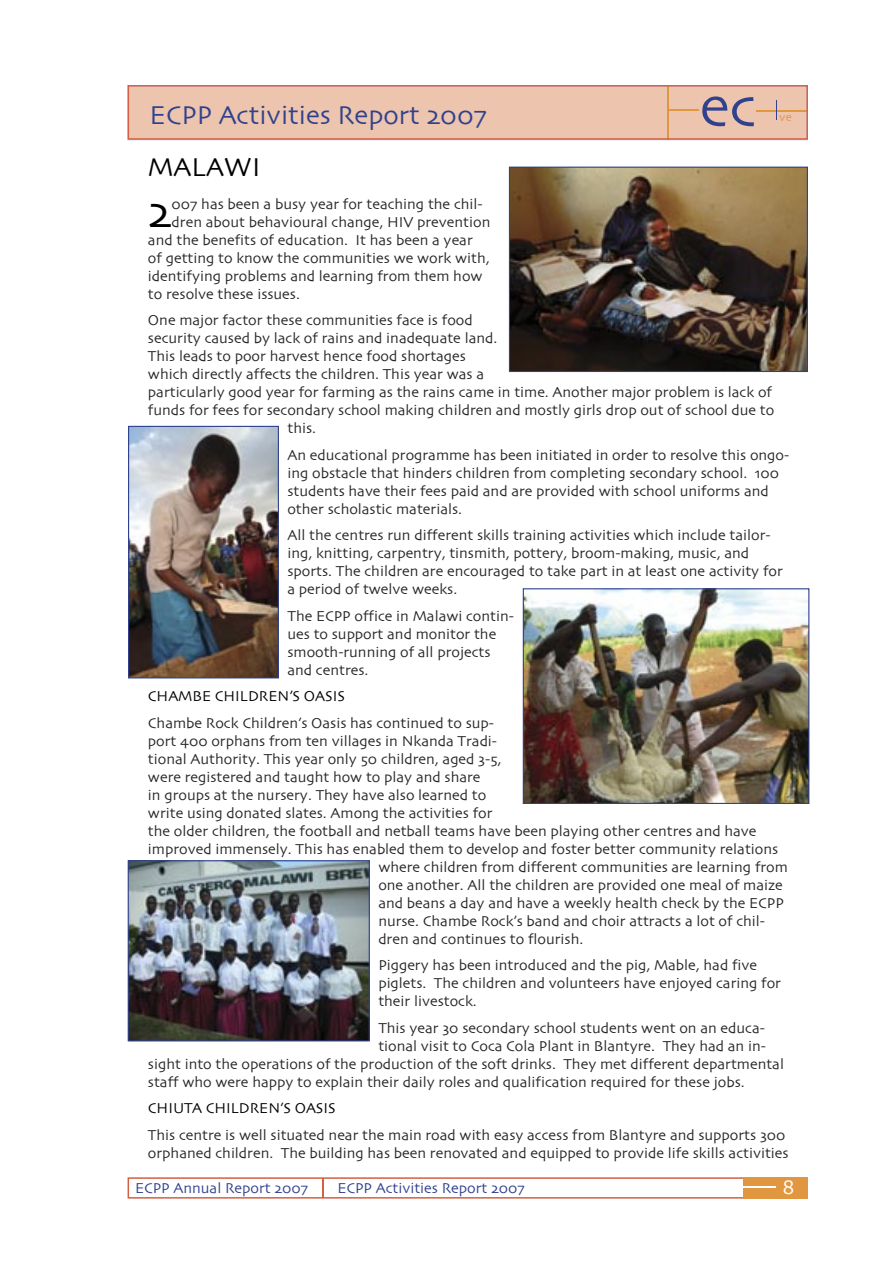
<style>
.page{position:relative;width:893px;height:1263px;background:#fff}
.page>*{position:absolute;margin:0;border:0;box-sizing:border-box;transform-origin:0 0}
.t1{font:58.5px "Skia CC";color:#30418d}
.t2{font:46.2px "Skia CC";color:#000}
.t3{font:27px "Skia CC";color:#30428d}
.t4{font:27px "Skia CC";color:#000}
.t5{font:21px "Skia CC";color:#fff}
.t6{font:15px/18px "Skia CC";color:#272425}
.t7{font:15px "Skia CC";color:#30408b}
.t8{font:15px "Skia CC";color:#000}
.t9{font:12px "Skia CC";color:#e0924a}
</style>
<div class="page">
<div style="left:744px;top:1177px;width:64px;height:22px;background:#e19740"></div>
<svg style="left:128px;top:85px;width:680px;height:55px;background:#eabda7"></svg>
<svg style="left:128px;top:1177px;width:648px;height:21px"></svg>
<img style="left:509px;top:167px;width:299px;height:205px">
<img style="left:128px;top:426px;width:151px;height:252px">
<img style="left:523px;top:588px;width:286px;height:216px">
<img style="left:128px;top:860px;width:242px;height:181px">
<h3 class="t3" style="left:150px;top:101px;width:339px">ECPP Activities Report 2007</h3>
<h1 class="t1" style="left:700px;top:75px;width:58px">ec</h1>
<p class="t9" style="left:779px;top:110px;width:14px">ve</p>
<h3 class="t4" style="left:148px;top:152px;width:114px">MALAWI</h3>
<h2 class="t2" style="left:148px;top:186px;width:25px">2</h2>
<p class="t6" style="left:172px;top:195px;width:312px">007 has been a busy year for teaching the chil-</p>
<p class="t6" style="left:172px;top:213px;width:320px">dren about behavioural change, HIV prevention</p>
<p class="t6" style="left:148px;top:231px;width:326px">and the benefits of education. It has been a year</p>
<p class="t6" style="left:148px;top:249px;width:343px">of getting to know the communities we work with,</p>
<p class="t6" style="left:148px;top:267px;width:336px">identifying problems and learning from them how</p>
<p class="t6" style="left:148px;top:285px;width:153px">to resolve these issues.</p>
<p class="t6" style="left:148px;top:311px;width:326px">One major factor these communities face is food</p>
<p class="t6" style="left:148px;top:329px;width:351px">security caused by lack of rains and inadequate land.</p>
<p class="t6" style="left:148px;top:347px;width:319px">This leads to poor harvest hence food shortages</p>
<p class="t6" style="left:148px;top:365px;width:338px">which directly affects the children. This year was a</p>
<p class="t6" style="left:148px;top:383px;width:626px">particularly good year for farming as the rains came in time. Another major problem is lack of</p>
<p class="t6" style="left:148px;top:401px;width:628px">funds for fees for secondary school making children and mostly girls drop out of school due to</p>
<p class="t6" style="left:287px;top:419px;width:30px">this.</p>
<p class="t6" style="left:287px;top:446px;width:503px">An educational programme has been initiated in order to resolve this ongo&shy;ing obstacle that hinders children from completing secondary school. 100 students have their fees paid and are provided with school uniforms and other scholastic materials.</p>
<p class="t6" style="left:287px;top:526px;width:497px">All the centres run different skills training activities which include tailor&shy;ing, knitting, carpentry, tinsmith, pottery, broom-making, music, and sports. The children are encouraged to take part in at least one activity for a period of twelve weeks.</p>
<p class="t6" style="left:287px;top:607px;width:228px">The ECPP office in Malawi contin&shy;ues to support and monitor the smooth-running of all projects and centres.</p>
<p class="t8" style="left:148px;top:688px;width:198px">CHAMBE CHILDREN’S OASIS</p>
<p class="t6" style="left:148px;top:714px;width:348px">Chambe Rock Children’s Oasis has continued to sup-</p>
<p class="t6" style="left:148px;top:732px;width:351px">port 400 orphans from ten villages in Nkanda Tradi-</p>
<p class="t6" style="left:148px;top:750px;width:355px">tional Authority. This year only 50 children, aged 3-5,</p>
<p class="t6" style="left:148px;top:768px;width:334px">were registered and taught how to play and share</p>
<p class="t6" style="left:148px;top:786px;width:340px">in groups at the nursery. They have also learned to</p>
<p class="t6" style="left:148px;top:804px;width:346px">write using donated slates. Among the activities for</p>
<p class="t6" style="left:148px;top:822px;width:610px">the older children, the football and netball teams have been playing other centres and have</p>
<p class="t6" style="left:148px;top:840px;width:632px">improved immensely. This has enabled them to develop and foster better community relations</p>
<p class="t6" style="left:378px;top:858px;width:411px">where children from different communities are learning from</p>
<p class="t6" style="left:378px;top:876px;width:406px">one another. All the children are provided one meal of maize</p>
<p class="t6" style="left:378px;top:894px;width:407px">and beans a day and have a weekly health check by the ECPP</p>
<p class="t6" style="left:378px;top:912px;width:388px">nurse. Chambe Rock’s band and choir attracts a lot of chil-</p>
<p class="t6" style="left:378px;top:930px;width:206px">dren and continues to flourish.</p>
<p class="t6" style="left:378px;top:956px;width:404px">Piggery has been introduced and the pig, Mable, had five piglets. The children and volunteers have enjoyed caring for their livestock.</p>
<p class="t6" style="left:378px;top:1019px;width:388px">This year 30 secondary school students went on an educa-</p>
<p class="t6" style="left:378px;top:1037px;width:389px">tional visit to Coca Cola Plant in Blantyre. They had an in-</p>
<p class="t6" style="left:148px;top:1055px;width:637px">sight into the operations of the production of the soft drinks. They met different departmental</p>
<p class="t6" style="left:148px;top:1073px;width:598px">staff who were happy to explain their daily roles and qualification required for these jobs.</p>
<p class="t8" style="left:148px;top:1100px;width:189px">CHIUTA CHILDREN’S OASIS</p>
<p class="t6" style="left:148px;top:1126px;width:642px">This centre is well situated near the main road with easy access from Blantyre and supports 300 orphaned children. The building has been renovated and equipped to provide life skills activities</p>
<p class="t7" style="left:135px;top:1180px;width:174px">ECPP Annual Report 2007</p>
<p class="t7" style="left:337px;top:1180px;width:189px">ECPP Activities Report 2007</p>
<h3 class="t5" style="left:783px;top:1176px;width:14px">8</h3>
</div>
